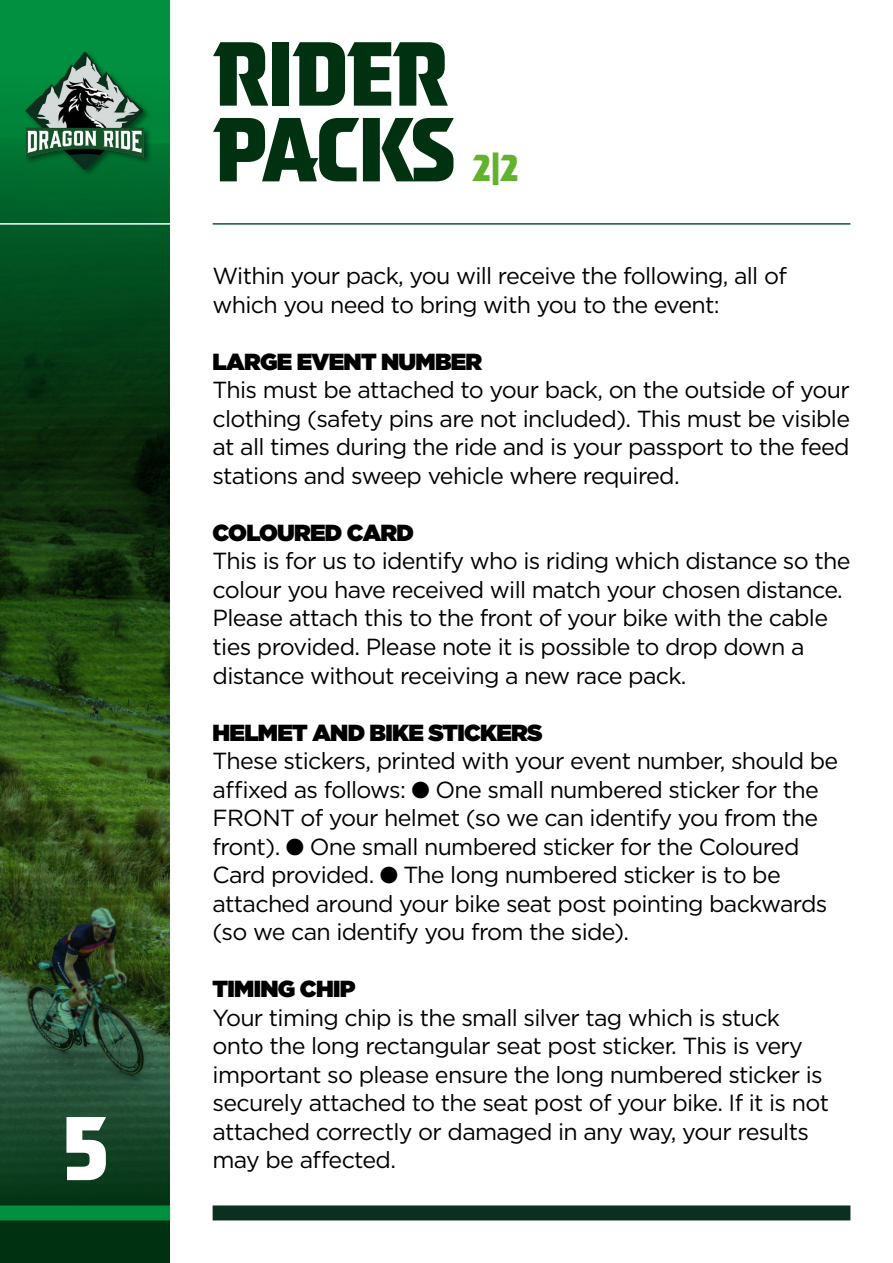
<style>
.page{position:relative;width:893px;height:1263px;background:#fff}
.page>*{position:absolute;margin:0;border:0;box-sizing:border-box;transform-origin:0 0}
.t1{font:800 90.6px/75.8px "WATAHA";letter-spacing:-.03em;color:#003211}
.t2{font:800 90.15px "WATAHA";color:#fff}
.t3{font:800 37.5px "WATAHA";color:#62b22f}
.t4{font:23.25px/28.5px "Gotham";letter-spacing:-.03em;color:#000}
.t5{font:900 23.25px "Gotham";letter-spacing:-.03em;color:#000}
</style>
<div class="page">
<svg style="left:0;top:491px;width:170px;height:492px;background:#294815"></svg>
<svg style="left:0;top:0;width:170px;height:491px;background:#03501f"></svg>
<svg style="left:0;top:983px;width:170px;height:280px;background:#1c482c"></svg>
<hr style="left:213px;top:223px;width:637px;height:2px;background:#0a5e2b">
<div style="left:213px;top:1205px;width:637px;height:15px;background:#0b301d"></div>
<div style="left:24px;top:51px;width:128px;height:127px;background:#000;opacity:.45"></div>
<img style="left:26px;top:52px;width:118px;height:117px">
<hr style="left:0;top:223px;width:193px;height:2px;background:#fff">
<div style="left:0;top:1205px;width:170px;height:15px;background:#00903f"></div>
<h2 class="t2" style="left:61px;top:1094px;width:50px">5</h2>
<h1 class="t1" style="left:213px;top:36px;width:245px">RIDER<br>PACKS</h1>
<h3 class="t3" style="left:472px;top:146px;width:48px">2|2</h3>
<p class="t4" style="left:213px;top:261px;width:576px">Within your pack, you will receive the following, all of which you need to bring with you to the event:</p>
<p class="t5" style="left:213px;top:345px;width:271px">LARGE EVENT NUMBER</p>
<p class="t4" style="left:213px;top:375px;width:639px;text-align:justify">This must be attached to your back, on the outside of your clothing (safety pins are not included). This must be visible at all times during the ride and is your passport to the feed stations and sweep vehicle where required.</p>
<p class="t5" style="left:213px;top:516px;width:203px">COLOURED CARD</p>
<p class="t4" style="left:213px;top:546px;width:639px">This is for us to identify who is riding which distance so the colour you have received will match your chosen distance.<br>Please attach this to the front of your bike with the cable ties provided. Please note it is possible to drop down a distance without receiving a new race pack.</p>
<p class="t5" style="left:213px;top:716px;width:332px">HELMET AND BIKE STICKERS</p>
<p class="t4" style="left:213px;top:746px;width:627px">These stickers, printed with your event number, should be affixed as follows: ● One small numbered sticker for the FRONT of your helmet (so we can identify you from the front). ● One small numbered sticker for the Coloured Card provided. ● The long numbered sticker is to be attached around your bike seat post pointing backwards (so we can identify you from the side).</p>
<p class="t5" style="left:213px;top:972px;width:144px">TIMING CHIP</p>
<p class="t4" style="left:213px;top:1002px;width:618px">Your timing chip is the small silver tag which is stuck onto the long rectangular seat post sticker. This is very important so please ensure the long numbered sticker is securely attached to the seat post of your bike. If it is not attached correctly or damaged in any way, your results may be affected.</p>
</div>
